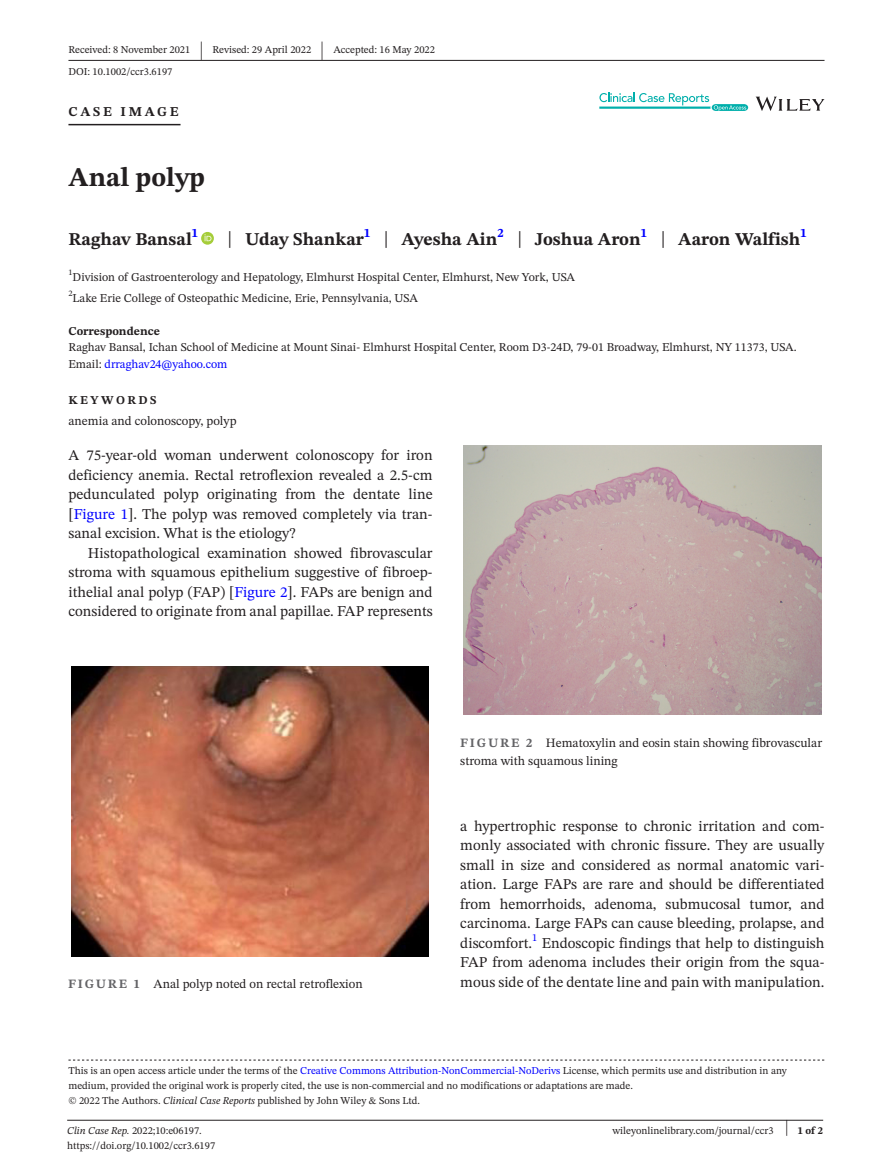
<style>
.page{position:relative;width:893px;height:1174px;background:#fff}
.page>*{position:absolute;margin:0;border:0;box-sizing:border-box;transform-origin:0 0}
.t1{font:700 27px "STIX Two Text";color:#231f20}
.t2{font:25.65px "STIX Two Text";color:#231f20;scale:.49 1}
.t3{font:700 18px "STIX Two Text";color:#231f20}
.t4{font:15px/19.5px "STIX Two Text";color:#231f20;text-align:justify}
.t5{font:700 13.5px "STIX Two Text";letter-spacing:.2em;color:#231f20}
.t6{font:12.75px/18px "STIX Two Text";color:#231f20}
.t7{font:12px/21px "STIX Two Text";color:#231f20}
.t8{font:700 12px "STIX Two Text";color:#231f20}
.t9{font:700 12px "STIX Two Text";letter-spacing:.2em;color:#231f20}
.t10{font:10.5px/15px "STIX Two Text";color:#231f20}
.t11{font:700 10.5px "STIX Two Text";color:#231f20}
.s1{font-weight:400;font-size:23.4px}
.s2{color:#00f}
.s3{font-weight:700;color:#636366}
.s4{font-style:italic}
.s5{font-weight:400;font-size:22.2px}
</style>
<div class="page">
<hr style="left:67px;top:1119px;width:756px;height:1px;background:#231f20">
<svg style="left:756px;top:97px;width:68px;height:14px"></svg>
<svg style="left:599px;top:93px;width:149px;height:18px"></svg>
<hr style="left:68px;top:60px;width:756px;height:1px;background:#231f20">
<hr style="left:68px;top:124px;width:113px;height:1px;background:#231f20">
<svg style="left:201px;top:232px;width:13px;height:13px"></svg>
<svg style="left:205px;top:234px;width:6px;height:7px"></svg>
<img style="left:72px;top:666px;width:357px;height:290px">
<img style="left:464px;top:446px;width:357px;height:269px">
<svg style="left:68px;top:1059px;width:756px;height:1px"></svg>
<p class="t10" style="left:68px;top:42px;width:123px">Received: 8 November 2021</p>
<h2 class="t2" style="left:200px;top:32px;width:8px">|</h2>
<p class="t10" style="left:213px;top:42px;width:100px">Revised: 29 April 2022</p>
<h2 class="t2" style="left:321px;top:32px;width:8px">|</h2>
<p class="t10" style="left:333px;top:42px;width:103px">Accepted: 16 May 2022</p>
<p class="t10" style="left:68px;top:64px;width:105px">DOI: 10.1002/ccr3.6197</p>
<p class="t5" style="left:68px;top:101px;width:112px">CASE IMAGE</p>
<h1 class="t1" style="left:68px;top:158px;width:138px">Anal polyp</h1>
<p class="t3" style="left:68px;top:226px;width:131px">Raghav Bansal<sup>1</sup></p>
<p class="t3" style="left:228px;top:226px;width:580px"><span class="s1">|</span> Uday Shankar<sup>1</sup> <span class="s1">|</span> Ayesha Ain<sup>2</sup> <span class="s1">|</span> Joshua Aron<sup>1</sup> <span class="s1">|</span> Aaron Walfish<sup>1</sup></p>
<p class="t7" style="left:68px;top:266px;width:508px"><sup>1</sup>Division of Gastroenterology and Hepatology, Elmhurst Hospital Center, Elmhurst, New York, USA<br><sup>2</sup>Lake Erie College of Osteopathic Medicine, Erie, Pennsylvania, USA</p>
<p class="t8" style="left:68px;top:322px;width:93px">Correspondence</p>
<p class="t7" style="left:68px;top:339px;width:730px;line-height:16.5px">Raghav Bansal, Ichan School of Medicine at Mount Sinai- Elmhurst Hospital Center, Room D3-24D, 79-01 Broadway, Elmhurst, NY 11373, USA.<br>Email: <span class="s2">drraghav24@yahoo.com</span></p>
<p class="t9" style="left:68px;top:391px;width:90px">KEYWORDS</p>
<p class="t6" style="left:68px;top:411px;width:170px">anemia and colonoscopy, polyp</p>
<p class="t4" style="left:68px;top:445px;width:366px">A 75-year-old woman underwent colonoscopy for iron deficiency anemia. Rectal retroflexion revealed a 2.5-cm pedunculated polyp originating from the dentate line [<span class="s2">Figure 1</span>]. The polyp was removed completely via tran&shy;sanal excision. What is the etiology?</p>
<p class="t4" style="left:68px;top:543px;width:366px;text-indent:20px">Histopathological examination showed fibrovascular stroma with squamous epithelium suggestive of fibroep&shy;ithelial anal polyp (FAP) [<span class="s2">Figure 2</span>]. FAPs are benign and considered to originate from anal papillae. FAP represents</p>
<p class="t6" style="left:460px;top:734px;width:363px"><span class="s3">FIGURE 2</span> Hematoxylin and eosin stain showing fibrovascular stroma with squamous lining</p>
<p class="t4" style="left:460px;top:816px;width:366px">a hypertrophic response to chronic irritation and com&shy;monly associated with chronic fissure. They are usually small in size and considered as normal anatomic vari&shy;ation. Large FAPs are rare and should be differentiated from hemorrhoids, adenoma, submucosal tumor, and carcinoma. Large FAPs can cause bleeding, prolapse, and discomfort.<sup>1</sup> Endoscopic findings that help to distinguish FAP from adenoma includes their origin from the squa-</p>
<p class="t6" style="left:68px;top:975px;width:296px"><span class="s3">FIGURE 1</span> Anal polyp noted on rectal retroflexion</p>
<p class="t4" style="left:460px;top:972px;width:366px">mous side of the dentate line and pain with manipulation.</p>
<p class="t10" style="left:68px;top:1063px;width:720px">This is an open access article under the terms of the <span class="s2">Creative Commons Attribution-NonCommercial-NoDerivs</span> License, which permits use and distribution in any medium, provided the original work is properly cited, the use is non-commercial and no modifications or adaptations are made.<br>© 2022 The Authors. <span class="s4">Clinical Case Reports</span> published by John Wiley &amp; Sons Ltd.</p>
<p class="t10" style="left:67px;top:1123px;width:136px"><span class="s4">Clin Case Rep.</span> 2022;10:e06197.</p>
<p class="t11" style="left:785px;top:1123px;width:39px"><span class="s5">|</span> 1 of 2</p>
<p class="t10" style="left:67px;top:1138px;width:150px">https://doi.org/10.1002/ccr3.6197</p>
<p class="t10" style="left:612px;top:1123px;width:163px">wileyonlinelibrary.com/journal/ccr3</p>
</div>
